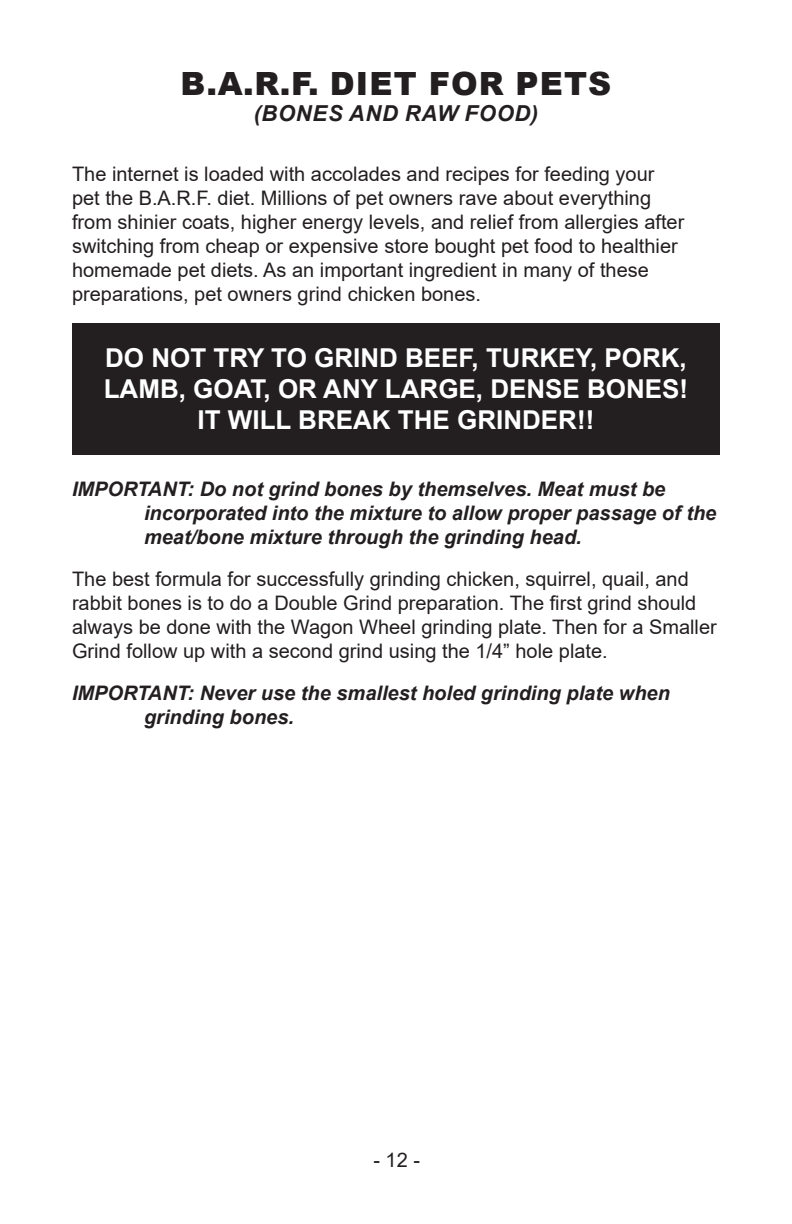
<style>
.page{position:relative;width:792px;height:1224px;background:#fff}
.page>*{position:absolute;margin:0;border:0;box-sizing:border-box;transform-origin:0 0}
.Section_Title{font:900 32px "Arial";letter-spacing:.035em;color:#231f20}
.t1{font:700 26px/31.2px "Arial";color:#fff;text-align:center}
.Section_Title-2{font:italic 700 22px "Arial";letter-spacing:.035em;color:#231f20}
.Direction_Text{font:20px/24px "Arial";color:#231f20}
.Notes{font:italic 700 20px/24px "Arial";color:#231f20}
</style>
<div class="page">
<div style="left:72px;top:323px;width:648px;height:131px;background:#231f20"></div>
<p class="Section_Title" style="left:181px;top:60px;width:432px">B.A.R.F. DIET FOR PETS</p>
<p class="Section_Title-2" style="left:254px;top:99px;width:286px">(BONES AND RAW FOOD)</p>
<p class="Direction_Text" style="left:72px;top:162px;width:614px">The internet is loaded with accolades and recipes for feeding your pet the B.A.R.F. diet. Millions of pet owners rave about everything from shinier coats, higher energy levels, and relief from allergies after switching from cheap or expensive store bought pet food to healthier homemade pet diets. As an important ingredient in many of these preparations, pet owners grind chicken bones.</p>
<p class="t1" style="left:104px;top:343px;width:586px">DO NOT TRY TO GRIND BEEF, TURKEY, PORK,<br>LAMB, GOAT, OR ANY LARGE, DENSE BONES!<br>IT WILL BREAK THE GRINDER!!</p>
<p class="Notes" style="left:144px;top:478px;width:574px;text-indent:-72px">IMPORTANT: Do not grind bones by themselves. Meat must be incorporated into the mixture to allow proper passage of the meat/bone mixture through the grinding head.</p>
<p class="Direction_Text" style="left:72px;top:567px;width:646px">The best formula for successfully grinding chicken, squirrel, quail, and rabbit bones is to do a Double Grind preparation. The first grind should always be done with the Wagon Wheel grinding plate. Then for a Smaller Grind follow up with a second grind using the 1/4” hole plate.</p>
<p class="Notes" style="left:144px;top:682px;width:527px;text-indent:-72px">IMPORTANT: Never use the smallest holed grinding plate when grinding bones.</p>
<p class="Direction_Text" style="left:373px;top:1147px;width:48px">- 12 -</p>
</div>
